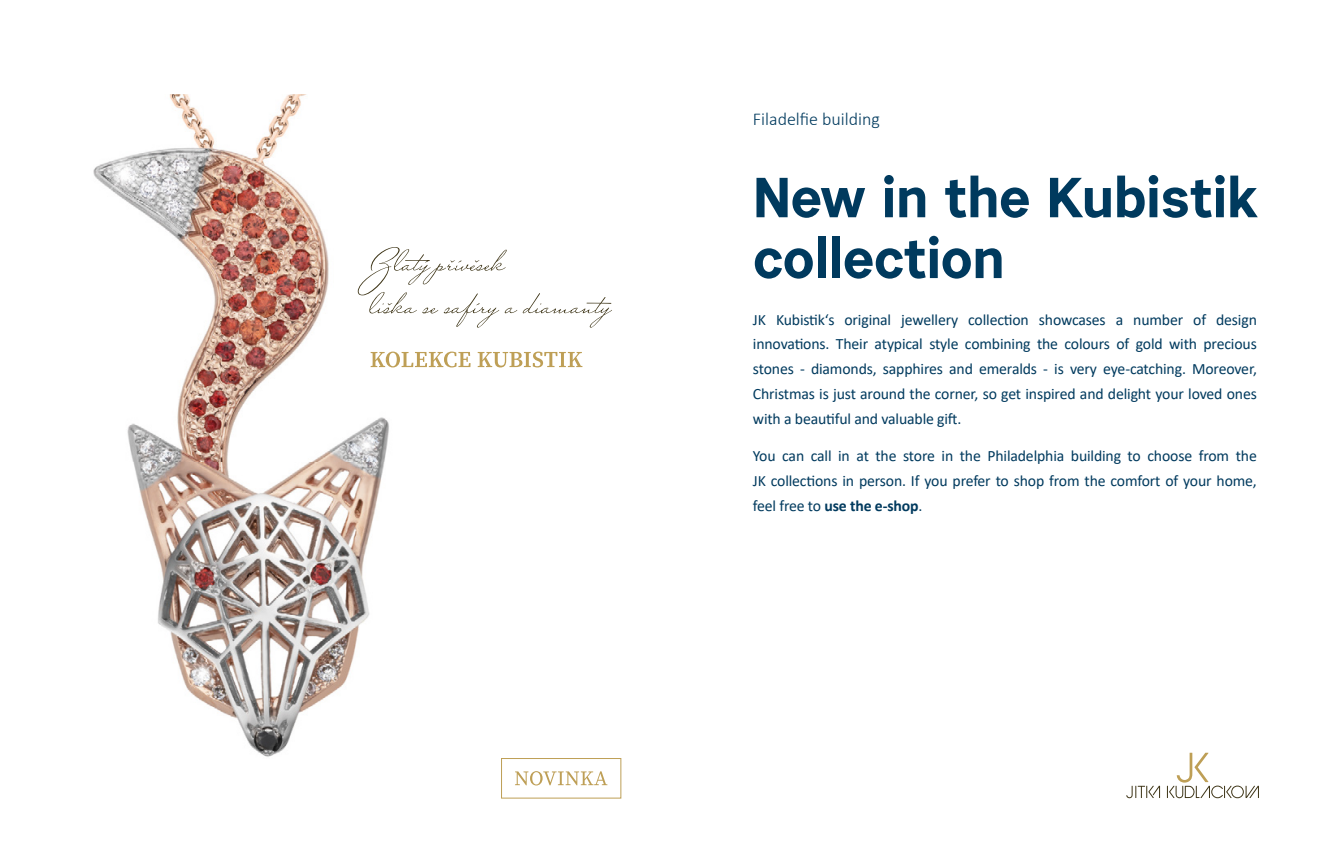
<style>
.page{position:relative;width:1340px;height:862px;background:#fff}
.page>*{position:absolute;margin:0;border:0;box-sizing:border-box;transform-origin:0 0}
.t1{font:700 56.25px/60.8px "Urban Grotesk Re Bo";letter-spacing:-.01em;color:#003a5e}
.t2{font:300 18px "Calibri";color:#003a5e}
.t3{font:15.75px/24.8px "Calibri";letter-spacing:-.01em;color:#003a5e;text-align:justify}
.s1{font-weight:700}
</style>
<div class="page">
<img style="left:93px;top:94px;width:299px;height:663px">
<svg style="left:358px;top:247px;width:254px;height:80px"></svg>
<svg style="left:370px;top:351px;width:212px;height:16px"></svg>
<svg style="left:515px;top:771px;width:92px;height:14px"></svg>
<div style="left:501px;top:757px;width:120px;height:40px;border:1px solid #be9f56"></div>
<svg style="left:1126px;top:785px;width:34px;height:12px"></svg>
<svg style="left:1166px;top:752px;width:92px;height:45px"></svg>
<p class="t2" style="left:753px;top:108px;width:129px">Filadelfie building</p>
<h1 class="t1" style="left:753px;top:166px;width:505px">New in the Kubistik collection</h1>
<p class="t3" style="left:753px;top:306px;width:505px">JK Kubistik‘s original jewellery collection showcases a number of design innovations. Their atypical style combining the colours of gold with precious stones - diamonds, sapphires and emeralds - is very eye-catching. Moreover, Christmas is just around the corner, so get inspired and delight your loved ones with a beautiful and valuable gift.</p>
<p class="t3" style="left:753px;top:443px;width:505px">You can call in at the store in the Philadelphia building to choose from the JK collections in person. If you prefer to shop from the comfort of your home, feel free to <span class="s1">use the e-shop</span>.</p>
</div>
